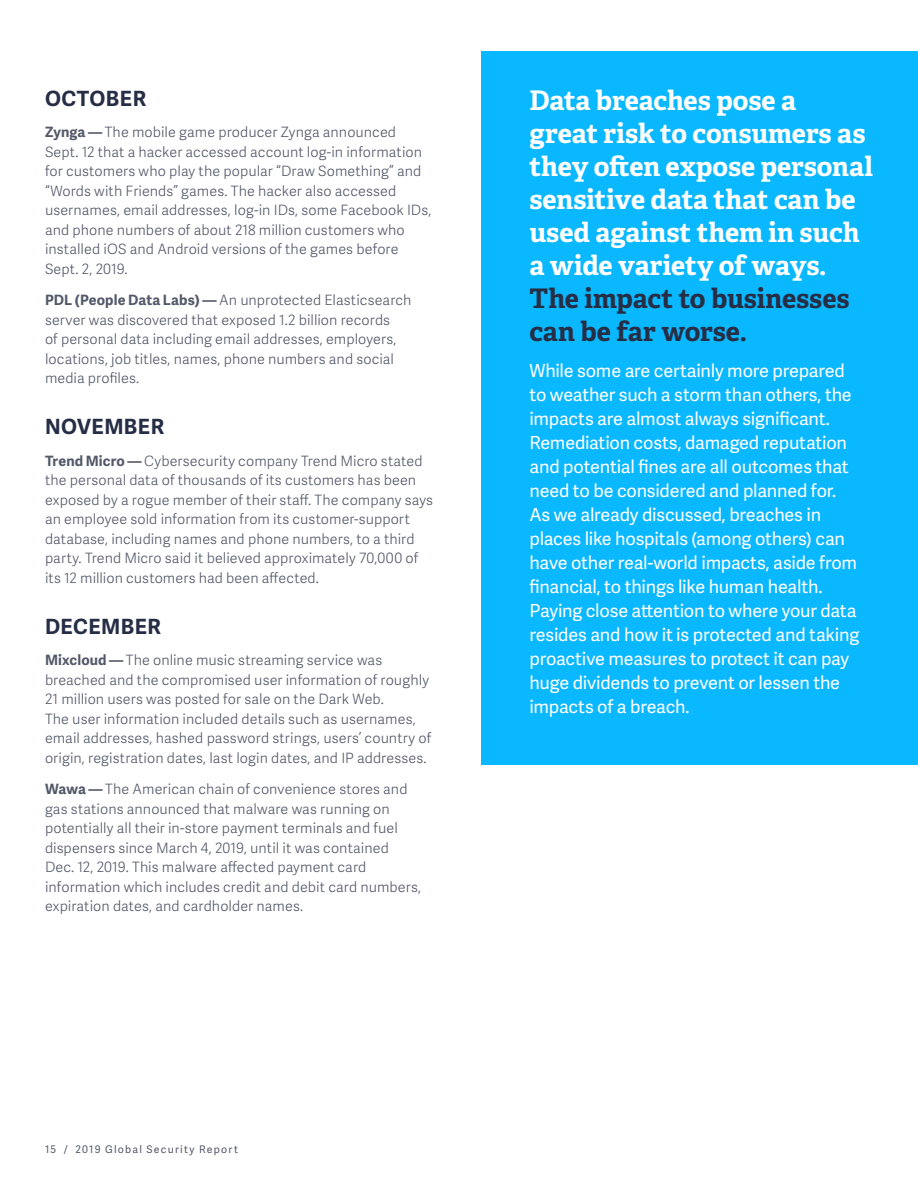
<style>
.page{position:relative;width:918px;height:1188px;background:#fff}
.page>*{position:absolute;margin:0;border:0;box-sizing:border-box;transform-origin:0 0}
.Body{font:700 27px/33px "Adelle PE";letter-spacing:-.005em;color:#fff}
.Section_Subhead{font:700 21px "Adelle Sans";letter-spacing:.025em;color:#262e45}
.Body-2{font:18px/24px "Adelle Sans";letter-spacing:-.015em;color:#fff}
.Body-3{font:300 14.25px/19.5px "Adelle Sans";letter-spacing:.005em;color:#535969}
.t1{font:10.5px "Adelle Sans";letter-spacing:.12em;color:#535969}
.s1{font-weight:700}
.s2{color:#262e45}
</style>
<div class="page">
<div style="left:482px;top:51px;width:436px;height:714px;background:#0ab8ff"></div>
<p class="Section_Subhead" style="left:45px;top:83px;width:103px">OCTOBER</p>
<p class="Body-3" style="left:45px;top:122px;width:388px"><span class="s1">Zynga —</span> The mobile game producer Zynga announced Sept. 12 that a hacker accessed account log-in information for customers who play the popular “Draw Something” and “Words with Friends” games. The hacker also accessed usernames, email addresses, log-in IDs, some Facebook IDs, and phone numbers of about 218 million customers who installed iOS and Android versions of the games before Sept. 2, 2019.</p>
<p class="Body-3" style="left:45px;top:290px;width:368px"><span class="s1">PDL (People Data Labs) —</span> An unprotected Elasticsearch server was discovered that exposed 1.2 billion records<br>of personal data including email addresses, employers, locations, job titles, names, phone numbers and social media profiles.</p>
<p class="Section_Subhead" style="left:45px;top:411px;width:121px">NOVEMBER</p>
<p class="Body-3" style="left:45px;top:451px;width:390px"><span class="s1">Trend Micro —</span> Cybersecurity company Trend Micro stated the personal data of thousands of its customers has been exposed by a rogue member of their staff. The company says an employee sold information from its customer-support database, including names and phone numbers, to a third party. Trend Micro said it believed approximately 70,000 of its 12 million customers had been affected.</p>
<p class="Section_Subhead" style="left:45px;top:611px;width:117px">DECEMBER</p>
<p class="Body-3" style="left:45px;top:650px;width:388px"><span class="s1">Mixcloud —</span> The online music streaming service was breached and the compromised user information of roughly 21 million users was posted for sale on the Dark Web.<br>The user information included details such as usernames, email addresses, hashed password strings, users’ country of origin, registration dates, last login dates, and IP addresses.</p>
<p class="Body-3" style="left:45px;top:779px;width:378px"><span class="s1">Wawa —</span> The American chain of convenience stores and gas stations announced that malware was running on potentially all their in-store payment terminals and fuel dispensers since March 4, 2019, until it was contained Dec. 12, 2019. This malware affected payment card information which includes credit and debit card numbers, expiration dates, and cardholder names.</p>
<p class="t1" style="left:45px;top:1142px;width:195px">15 / 2019 Global Security Report</p>
<p class="Body" style="left:530px;top:83px;width:345px">Data breaches pose a<br>great risk to consumers as they often expose personal sensitive data that can be used against them in such a wide variety of ways.<br><span class="s2">The impact to businesses can be far worse.</span></p>
<p class="Body-2" style="left:530px;top:358px;width:331px">While some are certainly more prepared to weather such a storm than others, the impacts are almost always significant.<br>Remediation costs, damaged reputation and potential fines are all outcomes that need to be considered and planned for.<br>As we already discussed, breaches in places like hospitals (among others) can have other real-world impacts, aside from financial, to things like human health.<br>Paying close attention to where your data resides and how it is protected and taking proactive measures to protect it can pay huge dividends to prevent or lessen the impacts of a breach.</p>
</div>
